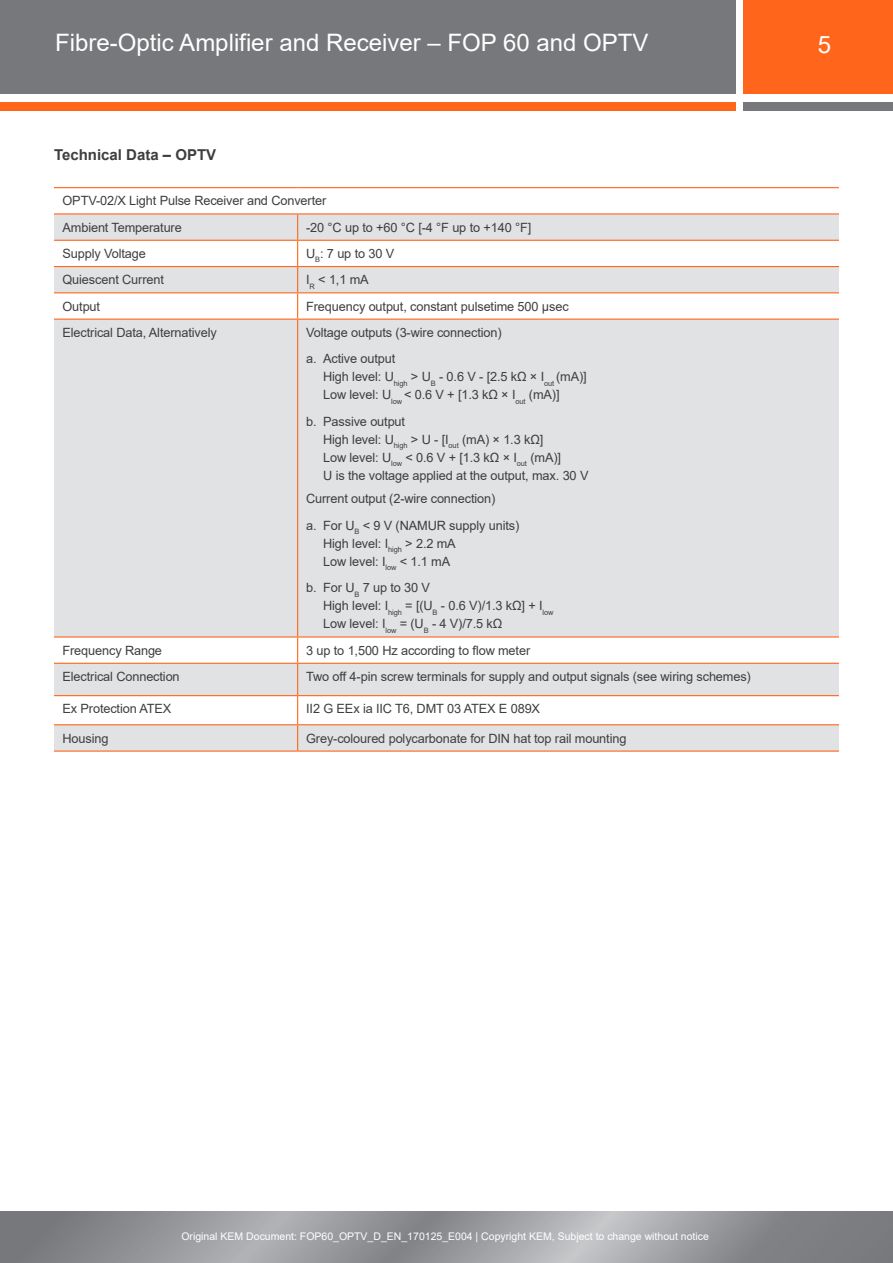
<style>
.page{position:relative;width:893px;height:1263px;background:#fff}
.page>*{position:absolute;margin:0;border:0;box-sizing:border-box;transform-origin:0 0}
.t1{font:24px "Arial";color:#fff}
.KEM_H1_text_grey{font:700 15px "Arial";color:#3e3e3f}
.KEM_text_left_grey{font:12.75px/18px "Arial";letter-spacing:-.01em;color:#3e3e3f}
.t2{font:10.5px "Arial";color:#fff}
</style>
<div class="page">
<div style="left:743px;top:0;width:150px;height:94px;background:#ff661c"></div>
<div style="left:0;top:0;width:736px;height:94px;background:#76787b"></div>
<div style="left:743px;top:102px;width:150px;height:9px;background:#76787b"></div>
<div style="left:0;top:102px;width:736px;height:9px;background:#ff661c"></div>
<svg style="left:0;top:1212px;width:893px;height:51px;background:#95969a"></svg>
<svg style="left:54px;top:215px;width:785px;height:535px;fill:#e1e2e4"></svg>
<hr style="left:54px;top:187px;width:244px;height:1px;background:#ff661c">
<hr style="left:298px;top:187px;width:541px;height:1px;background:#ff661c">
<hr style="left:54px;top:213px;width:244px;height:2px;background:#ff661c">
<hr style="left:298px;top:213px;width:541px;height:2px;background:#ff661c">
<hr style="left:54px;top:240px;width:244px;height:1px;background:#ff661c">
<hr style="left:298px;top:240px;width:541px;height:1px;background:#ff661c">
<hr style="left:54px;top:266px;width:244px;height:1px;background:#ff661c">
<hr style="left:298px;top:266px;width:541px;height:1px;background:#ff661c">
<hr style="left:54px;top:292px;width:244px;height:1px;background:#ff661c">
<svg style="left:297px;top:215px;width:1px;height:104px"></svg>
<hr style="left:298px;top:292px;width:541px;height:1px;background:#ff661c">
<hr style="left:54px;top:319px;width:244px;height:1px;background:#ff661c">
<hr style="left:297px;top:320px;width:1px;height:316px;background:#ff661c">
<hr style="left:298px;top:319px;width:541px;height:1px;background:#ff661c">
<hr style="left:54px;top:636px;width:244px;height:1px;background:#ff661c">
<svg style="left:297px;top:637px;width:1px;height:26px"></svg>
<hr style="left:298px;top:636px;width:541px;height:1px;background:#ff661c">
<hr style="left:54px;top:663px;width:244px;height:1px;background:#ff661c">
<hr style="left:297px;top:664px;width:1px;height:31px;background:#ff661c">
<hr style="left:298px;top:663px;width:541px;height:1px;background:#ff661c">
<hr style="left:54px;top:695px;width:244px;height:1px;background:#ff661c">
<hr style="left:298px;top:695px;width:541px;height:1px;background:#ff661c">
<hr style="left:54px;top:724px;width:244px;height:1px;background:#ff661c">
<hr style="left:54px;top:750px;width:244px;height:2px;background:#ff661c">
<svg style="left:297px;top:696px;width:1px;height:54px"></svg>
<hr style="left:298px;top:724px;width:541px;height:1px;background:#ff661c">
<hr style="left:298px;top:750px;width:541px;height:2px;background:#ff661c">
<h1 class="t1" style="left:55px;top:27px;width:595px">Fibre-Optic Amplifier and Receiver – FOP 60 and OPTV</h1>
<h1 class="t1" style="left:818px;top:28px;width:15px">5</h1>
<p class="KEM_H1_text_grey" style="left:54px;top:144px;width:164px">Technical Data – OPTV</p>
<p class="KEM_text_left_grey" style="left:63px;top:192px;width:265px">OPTV-02/X Light Pulse Receiver and Converter</p>
<p class="KEM_text_left_grey" style="left:63px;top:218px;width:121px">Ambient Temperature</p>
<p class="KEM_text_left_grey" style="left:306px;top:218px;width:227px">-20 °C up to +60 °C [-4 °F up to +140 °F]</p>
<p class="KEM_text_left_grey" style="left:63px;top:244px;width:85px">Supply Voltage</p>
<p class="KEM_text_left_grey" style="left:306px;top:244px;width:90px">U<sub>B</sub>: 7 up to 30 V</p>
<p class="KEM_text_left_grey" style="left:63px;top:271px;width:103px">Quiescent Current</p>
<p class="KEM_text_left_grey" style="left:306px;top:271px;width:64px">I<sub>R</sub> &lt; 1,1 mA</p>
<p class="KEM_text_left_grey" style="left:63px;top:297px;width:39px">Output</p>
<p class="KEM_text_left_grey" style="left:306px;top:297px;width:264px">Frequency output, constant pulsetime 500 μsec</p>
<p class="KEM_text_left_grey" style="left:63px;top:323px;width:156px">Electrical Data, Alternatively</p>
<p class="KEM_text_left_grey" style="left:306px;top:323px;width:197px">Voltage outputs (3-wire connection)</p>
<p class="KEM_text_left_grey" style="left:323px;top:350px;width:265px;text-indent:-17px">a. Active output<br>High level: U<sub>high</sub> &gt; U<sub>B</sub> - 0.6 V - [2.5 kΩ × I<sub>out</sub> (mA)]<br>Low level: U<sub>low</sub> &lt; 0.6 V + [1.3 kΩ × I<sub>out</sub> (mA)]</p>
<p class="KEM_text_left_grey" style="left:323px;top:412px;width:267px;text-indent:-17px">b. Passive output<br>High level: U<sub>high</sub> &gt; U - [I<sub>out</sub> (mA) × 1.3 kΩ]<br>Low level: U<sub>low</sub> &lt; 0.6 V + [1.3 kΩ × I<sub>out</sub> (mA)]<br>U is the voltage applied at the output, max. 30 V</p>
<p class="KEM_text_left_grey" style="left:306px;top:490px;width:191px">Current output (2-wire connection)</p>
<p class="KEM_text_left_grey" style="left:323px;top:516px;width:198px;text-indent:-17px">a. For U<sub>B</sub> &lt; 9 V (NAMUR supply units)<br>High level: I<sub>high</sub> &gt; 2.2 mA<br>Low level: I<sub>low</sub> &lt; 1.1 mA</p>
<p class="KEM_text_left_grey" style="left:323px;top:579px;width:232px;text-indent:-17px">b. For U<sub>B</sub> 7 up to 30 V<br>High level: I<sub>high</sub> = [(U<sub>B</sub> - 0.6 V)/1.3 kΩ] + I<sub>low<br></sub>Low level: I<sub>low</sub> = (U<sub>B</sub> - 4 V)/7.5 kΩ</p>
<p class="KEM_text_left_grey" style="left:63px;top:641px;width:101px">Frequency Range</p>
<p class="KEM_text_left_grey" style="left:306px;top:641px;width:226px">3 up to 1,500 Hz according to flow meter</p>
<p class="KEM_text_left_grey" style="left:63px;top:667px;width:119px">Electrical Connection</p>
<p class="KEM_text_left_grey" style="left:306px;top:667px;width:446px">Two off 4-pin screw terminals for supply and output signals (see wiring schemes)</p>
<p class="KEM_text_left_grey" style="left:63px;top:700px;width:110px">Ex Protection ATEX</p>
<p class="KEM_text_left_grey" style="left:306px;top:700px;width:235px">II2 G EEx ia IIC T6, DMT 03 ATEX E 089X</p>
<p class="KEM_text_left_grey" style="left:63px;top:729px;width:48px">Housing</p>
<p class="KEM_text_left_grey" style="left:306px;top:729px;width:322px">Grey-coloured polycarbonate for DIN hat top rail mounting</p>
<p class="t2" style="left:181px;top:1229px;width:529px">Original KEM Document: FOP60_OPTV_D_EN_170125_E004 | Copyright KEM, Subject to change without notice</p>
</div>
